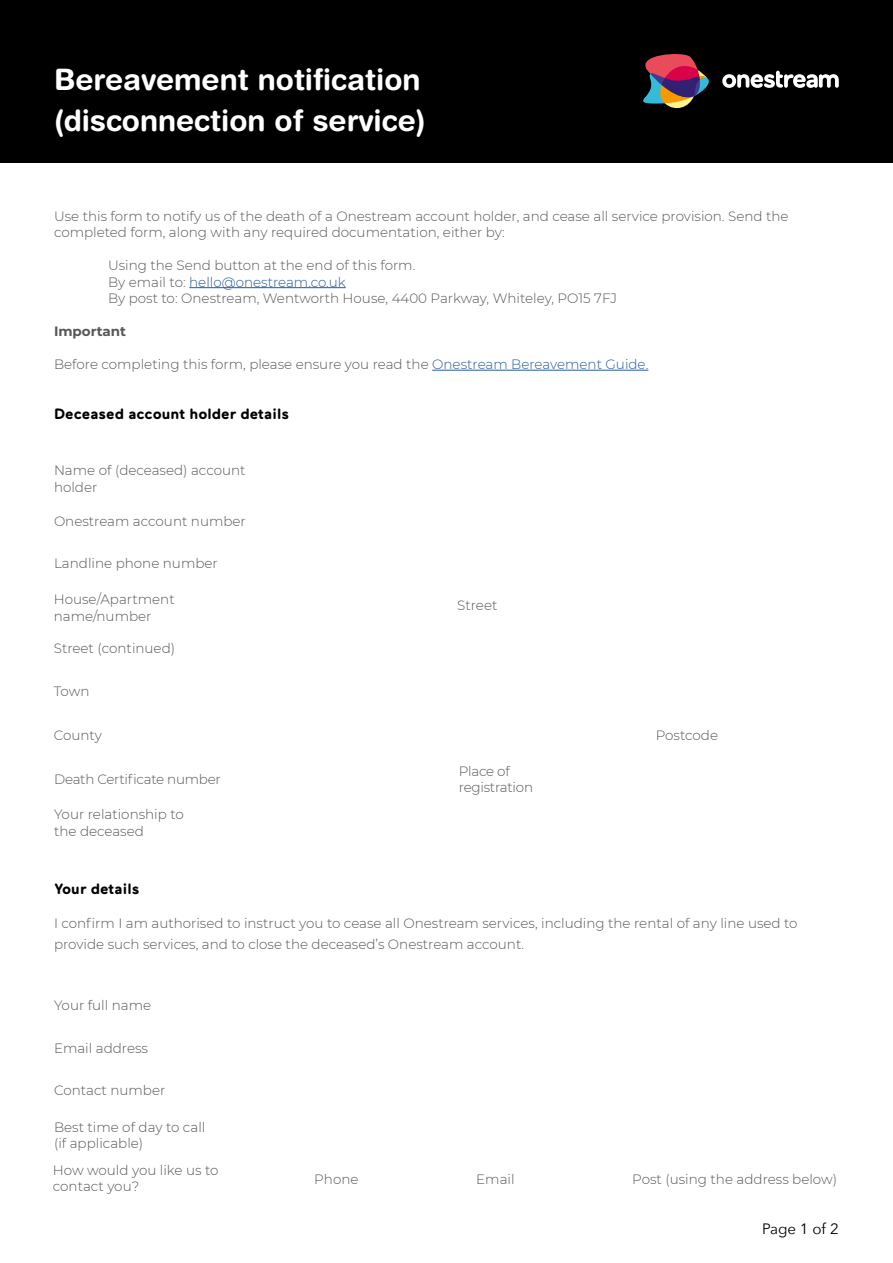
<style>
.page{position:relative;width:893px;height:1263px;background:#fff}
.page>*{position:absolute;margin:0;border:0;box-sizing:border-box;transform-origin:0 0}
.t1{font:700 29.55px/40.7px "Helvetica Rounded LT Std";color:#fff}
.t2{font:700 15px "Maax Rounded";color:#000}
.t3{font:15px "Avenir Next";color:#000}
.t4{font:300 13.5px/16.5px "Montserrat";color:#575756}
.t5{font:300 13.5px/16.5px "Montserrat";letter-spacing:-.02em;color:#575756}
.t6{font:700 13.5px "Montserrat";color:#575756}
.s1{color:#275b9b}
</style>
<div class="page">
<div style="left:0;top:0;width:893px;height:162px;background:#000"></div>
<svg style="left:722px;top:71px;width:117px;height:17px"></svg>
<svg style="left:643px;top:54px;width:66px;height:55px"></svg>
<hr style="left:189px;top:287px;width:157px;height:1px;background:#275b9b">
<hr style="left:432px;top:370px;width:216px;height:1px;background:#275b9b">
<h1 class="t1" style="left:54px;top:58px;width:373px">Bereavement notification (disconnection of service)</h1>
<p class="t4" style="left:54px;top:207px;width:736px">Use this form to notify us of the death of a Onestream account holder, and cease all service provision. Send the completed form, along with any required documentation, either by:</p>
<p class="t4" style="left:108px;top:257px;width:510px">Using the Send button at the end of this form.<br>By email to: <span class="s1">hello@onestream.co.uk<br></span>By post to: Onestream, Wentworth House, 4400 Parkway, Whiteley, PO15 7FJ</p>
<p class="t6" style="left:54px;top:322px;width:74px">Important</p>
<p class="t4" style="left:54px;top:356px;width:596px">Before completing this form, please ensure you read the <span class="s1">Onestream Bereavement Guide.</span></p>
<p class="t2" style="left:54px;top:405px;width:237px">Deceased account holder details</p>
<p class="t4" style="left:54px;top:462px;width:193px">Name of (deceased) account holder</p>
<p class="t4" style="left:54px;top:512px;width:193px">Onestream account number</p>
<p class="t4" style="left:54px;top:555px;width:165px">Landline phone number</p>
<p class="t4" style="left:54px;top:590px;width:122px">House/Apartment name/number</p>
<p class="t4" style="left:457px;top:597px;width:42px">Street</p>
<p class="t4" style="left:54px;top:639px;width:123px">Street (continued)</p>
<p class="t4" style="left:54px;top:683px;width:37px">Town</p>
<p class="t4" style="left:54px;top:727px;width:50px">County</p>
<p class="t5" style="left:54px;top:770px;width:168px">Death Certificate number</p>
<p class="t5" style="left:459px;top:762px;width:76px">Place of registration</p>
<p class="t4" style="left:54px;top:806px;width:131px">Your relationship to the deceased</p>
<p class="t4" style="left:656px;top:727px;width:64px">Postcode</p>
<p class="t2" style="left:54px;top:879px;width:87px">Your details</p>
<p class="t4" style="left:54px;top:912px;width:745px;line-height:21px">I confirm I am authorised to instruct you to cease all Onestream services, including the rental of any line used to provide such services, and to close the deceased’s Onestream account.</p>
<p class="t4" style="left:54px;top:996px;width:99px">Your full name</p>
<p class="t4" style="left:54px;top:1039px;width:95px">Email address</p>
<p class="t4" style="left:54px;top:1082px;width:113px">Contact number</p>
<p class="t4" style="left:54px;top:1118px;width:153px">Best time of day to call (if applicable)</p>
<p class="t4" style="left:53px;top:1161px;width:167px">How would you like us to contact you?</p>
<p class="t4" style="left:314px;top:1170px;width:46px">Phone</p>
<p class="t4" style="left:476px;top:1170px;width:40px">Email</p>
<p class="t4" style="left:632px;top:1170px;width:206px">Post (using the address below)</p>
<p class="t3" style="left:762px;top:1215px;width:78px">Page 1 of 2</p>
</div>
